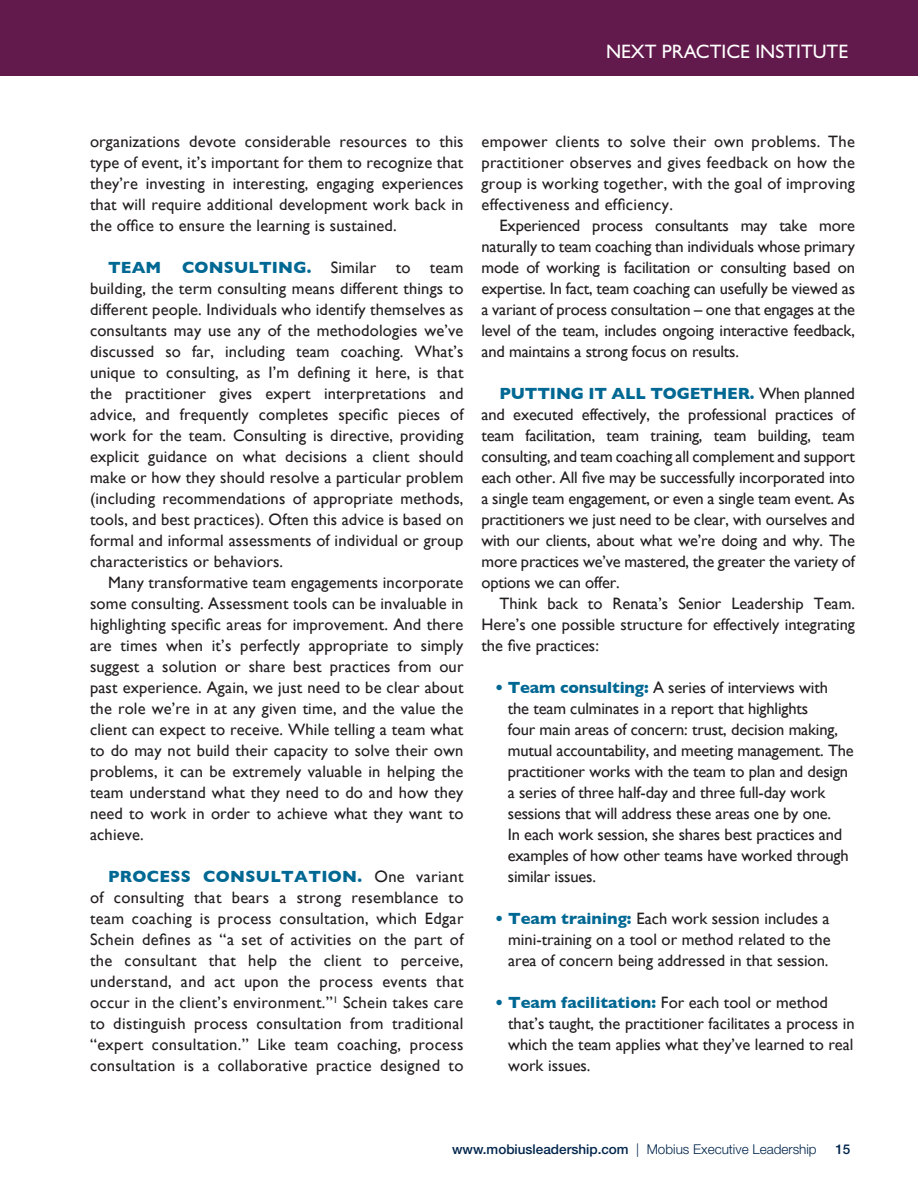
<style>
.page{position:relative;width:918px;height:1188px;background:#fff}
.page>*{position:absolute;margin:0;border:0;box-sizing:border-box;transform-origin:0 0}
.t1{font:19.5px "Gill Sans Std";color:#fff}
.Body_Copy_Gill_Sans{font:16.5px/21px "Gill Sans";color:#231f20;text-align:justify}
.Body_Copy_Gill_Sans-2{font:700 16.5px "Gill Sans";color:#006893}
.t2{font:300 13.5px "Helvetica Neue LT Std";color:#00254c}
.t3{font:500 13.5px "Helvetica Neue LT Std";color:#00254c}
.s1{font-weight:700;color:#006893}
.s2{font-weight:500}
</style>
<div class="page">
<div style="left:0;top:0;width:918px;height:76px;background:#62194b"></div>
<p class="t1" style="left:606px;top:40px;width:244px">NEXT PRACTICE INSTITUTE</p>
<p class="Body_Copy_Gill_Sans" style="left:90px;top:131px;width:375px">organizations devote considerable resources to this type of event, it’s important for them to recognize that they’re investing in interesting, engaging experiences that will require additional development work back in the office to ensure the learning is sustained.</p>
<p class="Body_Copy_Gill_Sans-2" style="left:108px;top:258px;width:55px">TEAM</p>
<p class="Body_Copy_Gill_Sans" style="left:90px;top:257px;width:375px;text-indent:92px"><span class="s1">CONSULTING.</span> Similar to team building, the term consulting means different things to different people. Individuals who identify themselves as consultants may use any of the methodologies we’ve discussed so far, including team coaching. What’s unique to consulting, as I’m defining it here, is that the practitioner gives expert interpretations and advice, and frequently completes specific pieces of work for the team. Consulting is directive, providing explicit guidance on what decisions a client should make or how they should resolve a particular problem (including recommendations of appropriate methods, tools, and best practices). Often this advice is based on formal and informal assessments of individual or group characteristics or behaviors.</p>
<p class="Body_Copy_Gill_Sans" style="left:90px;top:572px;width:375px;text-indent:18px">Many transformative team engagements incorporate some consulting. Assessment tools can be invaluable in highlighting specific areas for improvement. And there are times when it’s perfectly appropriate to simply suggest a solution or share best practices from our past experience. Again, we just need to be clear about the role we’re in at any given time, and the value the client can expect to receive. While telling a team what to do may not build their capacity to solve their own problems, it can be extremely valuable in helping the team understand what they need to do and how they need to work in order to achieve what they want to achieve.</p>
<p class="Body_Copy_Gill_Sans" style="left:90px;top:866px;width:375px;text-indent:18px"><span class="s1">PROCESS CONSULTATION.</span> One variant of consulting that bears a strong resemblance to team coaching is process consultation, which Edgar Schein defines as “a set of activities on the part of the consultant that help the client to perceive, understand, and act upon the process events that occur in the client’s environment.”<sup>1</sup> Schein takes care to distinguish process consultation from traditional “expert consultation.” Like team coaching, process consultation is a collaborative practice designed to</p>
<p class="Body_Copy_Gill_Sans" style="left:481px;top:131px;width:375px">empower clients to solve their own problems. The practitioner observes and gives feedback on how the group is working together, with the goal of improving effectiveness and efficiency.</p>
<p class="Body_Copy_Gill_Sans" style="left:481px;top:215px;width:375px;text-indent:18px">Experienced process consultants may take more naturally to team coaching than individuals whose primary mode of working is facilitation or consulting based on expertise. In fact, team coaching can usefully be viewed as a variant of process consultation – one that engages at the level of the team, includes ongoing interactive feedback, and maintains a strong focus on results.</p>
<p class="Body_Copy_Gill_Sans" style="left:481px;top:383px;width:375px;text-indent:18px"><span class="s1">PUTTING IT ALL TOGETHER.</span> When planned and executed effectively, the professional practices of team facilitation, team training, team building, team consulting, and team coaching all complement and support each other. All five may be successfully incorporated into a single team engagement, or even a single team event. As practitioners we just need to be clear, with ourselves and with our clients, about what we’re doing and why. The more practices we’ve mastered, the greater the variety of options we can offer.</p>
<p class="Body_Copy_Gill_Sans" style="left:481px;top:593px;width:375px;text-indent:18px">Think back to Renata’s Senior Leadership Team.<br>Here’s one possible structure for effectively integrating the five practices:</p>
<p class="Body_Copy_Gill_Sans" style="left:508px;top:677px;width:348px;text-align:left;text-indent:-13px"><span class="s1">• Team consulting:</span> A series of interviews with<br>the team culminates in a report that highlights<br>four main areas of concern: trust, decision making, mutual accountability, and meeting management. The practitioner works with the team to plan and design a series of three half-day and three full-day work sessions that will address these areas one by one.<br>In each work session, she shares best practices and examples of how other teams have worked through similar issues.</p>
<p class="Body_Copy_Gill_Sans" style="left:508px;top:908px;width:324px;text-indent:-13px"><span class="s1">• Team training:</span> Each work session includes a mini-training on a tool or method related to the area of concern being addressed in that session.</p>
<p class="Body_Copy_Gill_Sans" style="left:508px;top:992px;width:348px;text-align:left;text-indent:-13px"><span class="s1">• Team facilitation:</span> For each tool or method that’s taught, the practitioner facilitates a process in which the team applies what they’ve learned to real work issues.</p>
<p class="t2" style="left:452px;top:1141px;width:366px"><span class="s2">www.mobiusleadership.com</span> | Mobius Executive Leadership</p>
<p class="t3" style="left:835px;top:1141px;width:17px">15</p>
</div>
